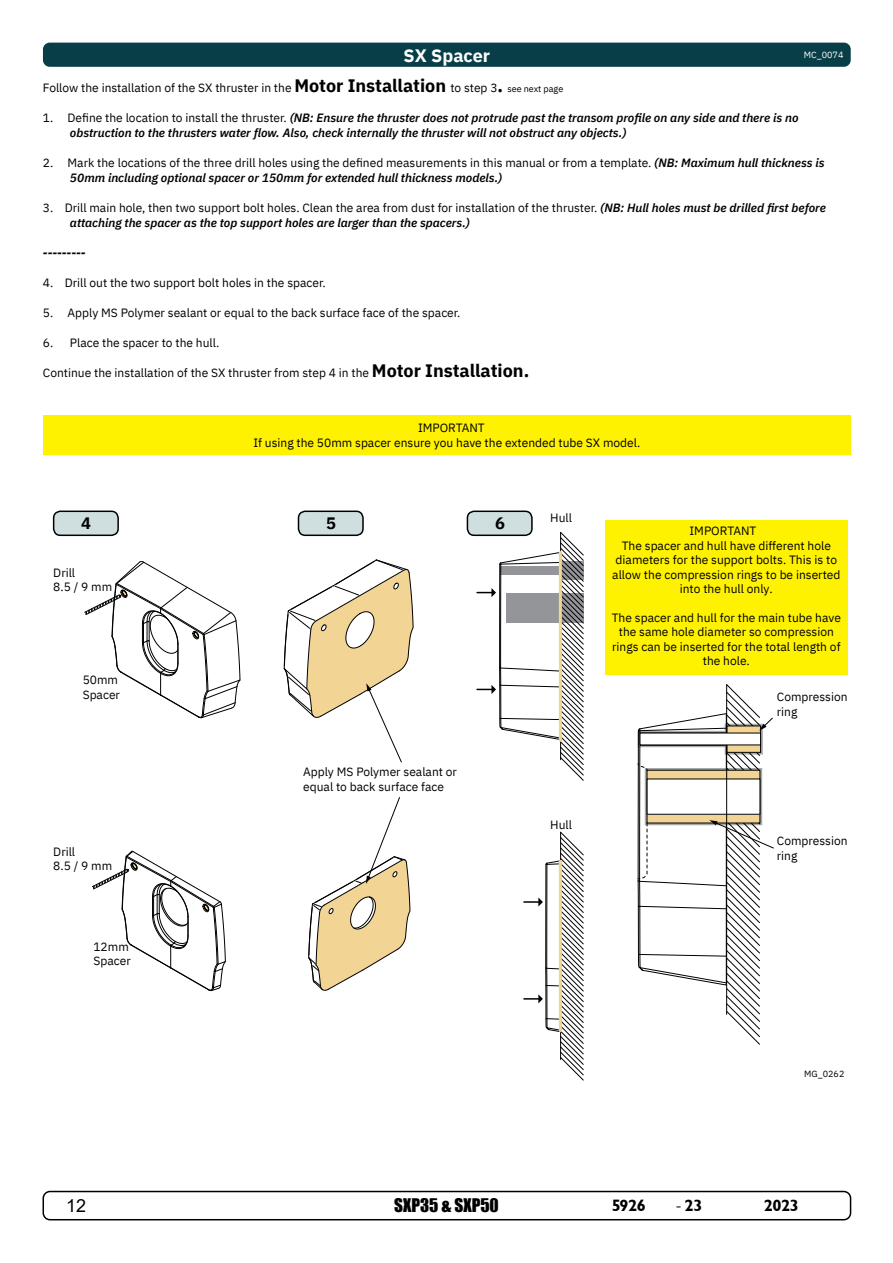
<style>
.page{position:relative;width:893px;height:1263px;background:#fff}
.page>*{position:absolute;margin:0;border:0;box-sizing:border-box;transform-origin:0 0}
.t1{font:700 18px "IBM Plex Sans";color:#fff}
.t2{font:18px "Arial";color:#000}
.t3{font:17.25px "Impact";color:#000}
.t4{font:16.5px "Garrison Sans BOLD";letter-spacing:-.02em;color:#000}
.t5{font:700 16.5px "IBM Plex Sans";color:#000}
.t6{font:12px/14.4px "IBM Plex Sans";color:#000}
.t7{font:italic 600 12px/15px "IBM Plex Sans";color:#000}
.t8{font:italic 700 12px "IBM Plex Sans";color:#000}
.t9{font:9px "IBM Plex Sans";color:#000}
.t10{font:9px "IBM Plex Sans";color:#fff}
.s1{font-weight:700;font-size:18px}
.s2{font-size:9px}
.s3{font-weight:400;font-style:normal}
.s4{font-weight:600;font-style:italic}
.s5{font-family:"Minion Pro";font-size:18px}
</style>
<div class="page">
<div style="left:43px;top:1191px;width:808px;height:29px;border:2px solid #000;border-radius:7px"></div>
<svg style="left:524px;top:831px;width:60px;height:250px"></svg>
<svg style="left:477px;top:532px;width:107px;height:249px"></svg>
<hr style="left:559px;top:552px;width:3px;height:188px;background:#f2d494">
<hr style="left:559px;top:861px;width:3px;height:170px;background:#f2d494">
<svg style="left:92px;top:850px;width:134px;height:141px"></svg>
<svg style="left:84px;top:561px;width:157px;height:157px"></svg>
<div style="left:54px;top:511px;width:64px;height:24px;background:#cfdfdf;border-radius:7px"></div>
<div style="left:53px;top:510px;width:66px;height:26px;border:2px solid #000;border-radius:7px"></div>
<div style="left:467px;top:511px;width:65px;height:24px;background:#cfdfdf;border-radius:7px"></div>
<div style="left:467px;top:510px;width:66px;height:26px;border:2px solid #000;border-radius:7px"></div>
<div style="left:298px;top:511px;width:65px;height:24px;background:#cfdfdf;border-radius:7px"></div>
<div style="left:298px;top:510px;width:66px;height:26px;border:2px solid #000;border-radius:7px"></div>
<div style="left:605px;top:520px;width:243px;height:155px;background:#fff200"></div>
<svg style="left:637px;top:684px;width:137px;height:361px"></svg>
<svg style="left:284px;top:560px;width:129px;height:203px"></svg>
<svg style="left:308px;top:797px;width:102px;height:194px"></svg>
<div style="left:43px;top:43px;width:808px;height:24px;background:#083e48;border-radius:7px"></div>
<div style="left:43px;top:415px;width:808px;height:40px;background:#fff200"></div>
<p class="t1" style="left:404px;top:41px;width:88px">SX Spacer</p>
<p class="t6" style="left:43px;top:80px;width:522px">Follow the installation of the SX thruster in the <span class="s1">Motor Installation</span> to step 3<span class="s1">.</span> <span class="s2">see next page</span></p>
<p class="t7" style="left:70px;top:110px;width:730px;text-indent:-27px"><span class="s3">1. Define the location to install the thruster.</span> (NB: Ensure the thruster does not protrude past the transom profile on any side and there is no obstruction to the thrusters water flow. Also, check internally the thruster will not obstruct any objects.)</p>
<p class="t6" style="left:70px;top:155px;width:756px;line-height:15px;text-indent:-27px">2. Mark the locations of the three drill holes using the defined measurements in this manual or from a template. <span class="s4">(NB: Maximum hull thickness is<br>50mm including optional spacer or 150mm for extended hull thickness models.)</span></p>
<p class="t7" style="left:70px;top:200px;width:757px;text-indent:-27px"><span class="s3">3. Drill main hole, then two support bolt holes. Clean the area from dust for installation of the thruster.</span> (NB: Hull holes must be drilled first before attaching the spacer as the top support holes are larger than the spacers.)</p>
<p class="t8" style="left:43px;top:244px;width:44px">---------</p>
<p class="t6" style="left:43px;top:275px;width:284px">4. Drill out the two support bolt holes in the spacer.</p>
<p class="t6" style="left:43px;top:305px;width:419px">5. Apply MS Polymer sealant or equal to the back surface face of the spacer.</p>
<p class="t6" style="left:43px;top:335px;width:178px">6. Place the spacer to the hull.</p>
<p class="t6" style="left:43px;top:365px;width:488px">Continue the installation of the SX thruster from step 4 in the <span class="s1">Motor Installation.</span></p>
<p class="t10" style="left:804px;top:48px;width:41px">MC_0074</p>
<p class="t6" style="left:253px;top:419px;width:389px;line-height:15px;text-indent:165px">IMPORTANT<br>If using the 50mm spacer ensure you have the extended tube SX model.</p>
<p class="t5" style="left:81px;top:510px;width:11px">4</p>
<p class="t5" style="left:326px;top:510px;width:11px">5</p>
<p class="t5" style="left:495px;top:510px;width:11px">6</p>
<p class="t6" style="left:53px;top:564px;width:60px">Drill<br>8.5 / 9 mm</p>
<p class="t6" style="left:83px;top:672px;width:39px">50mm<br>Spacer</p>
<p class="t6" style="left:53px;top:843px;width:60px">Drill<br>8.5 / 9 mm</p>
<p class="t6" style="left:93px;top:938px;width:39px">12mm<br>Spacer</p>
<p class="t6" style="left:303px;top:764px;width:155px">Apply MS Polymer sealant or equal to back surface face</p>
<p class="t6" style="left:550px;top:510px;width:23px">Hull</p>
<p class="t6" style="left:612px;top:522px;width:230px;text-align:center">IMPORTANT<br>The spacer and hull have different hole diameters for the support bolts. This is to allow the compression rings to be inserted into the hull only.</p>
<p class="t6" style="left:612px;top:609px;width:231px;text-align:center">The spacer and hull for the main tube have the same hole diameter so compression rings can be inserted for the total length of the hole.</p>
<p class="t6" style="left:777px;top:689px;width:72px">Compression ring</p>
<p class="t6" style="left:550px;top:816px;width:23px">Hull</p>
<p class="t6" style="left:777px;top:833px;width:72px">Compression ring</p>
<p class="t9" style="left:804px;top:1067px;width:42px">MG_0262</p>
<h1 class="t2" style="left:66px;top:1193px;width:22px">12</h1>
<h2 class="t3" style="left:394px;top:1192px;width:106px">SXP35 &amp; SXP50</h2>
<h3 class="t4" style="left:612px;top:1196px;width:36px">5926</h3>
<h3 class="t4" style="left:675px;top:1196px;width:29px"><span class="s5">-</span>23</h3>
<h3 class="t4" style="left:764px;top:1196px;width:37px">2023</h3>
</div>
